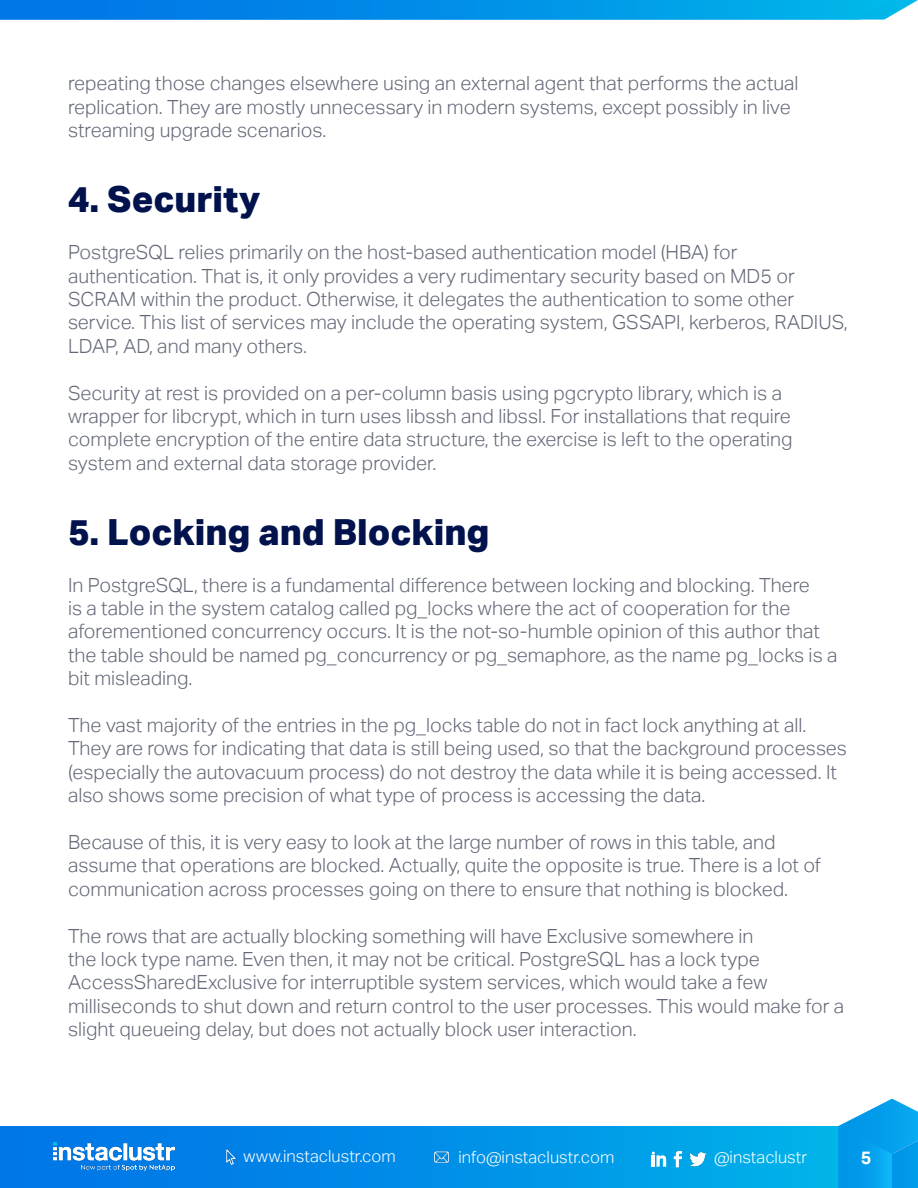
<style>
.page{position:relative;width:918px;height:1188px;background:#fff}
.page>*{position:absolute;margin:0;border:0;box-sizing:border-box;transform-origin:0 0}
.t1{font:800 36px "Aktiv Grotesk";color:#01124d}
.t2{font:300 19.5px/23.4px "Aktiv Grotesk";color:#646978}
.t3{font:700 18px "Aktiv Grotesk";color:#fff}
.t4{font:300 16.65px "Aktiv Grotesk";color:#fff}
</style>
<div class="page">
<div style="left:0;top:1127px;width:892px;height:61px;background:linear-gradient(to right,#0070e7,#00b4e9)"></div>
<img style="left:433px;top:1149px;width:17px;height:16px">
<img style="left:223px;top:1149px;width:16px;height:16px">
<img style="left:690px;top:1151px;width:16px;height:16px">
<svg style="left:674px;top:1151px;width:8px;height:16px"></svg>
<svg style="left:652px;top:1152px;width:14px;height:15px"></svg>
<svg style="left:838px;top:1099px;width:80px;height:89px;background:#22a9ee"></svg>
<img style="left:54px;top:1142px;width:120px;height:30px">
<svg style="left:0;top:0;width:918px;height:20px;background:#0794e8"></svg>
<p class="t2" style="left:68px;top:72px;width:732px">repeating those changes elsewhere using an external agent that performs the actual replication. They are mostly unnecessary in modern systems, except possibly in live streaming upgrade scenarios.</p>
<p class="t1" style="left:68px;top:177px;width:194px">4. Security</p>
<p class="t2" style="left:68px;top:241px;width:781px">PostgreSQL relies primarily on the host-based authentication model (HBA) for authentication. That is, it only provides a very rudimentary security based on MD5 or SCRAM within the product. Otherwise, it delegates the authentication to some other service. This list of services may include the operating system, GSSAPI, kerberos, RADIUS, LDAP, AD, and many others.</p>
<p class="t2" style="left:68px;top:381px;width:726px">Security at rest is provided on a per-column basis using pgcrypto library, which is a wrapper for libcrypt, which in turn uses libssh and libssl. For installations that require complete encryption of the entire data structure, the exercise is left to the operating system and external data storage provider.</p>
<p class="t1" style="left:68px;top:509px;width:423px">5. Locking and Blocking</p>
<p class="t2" style="left:68px;top:573px;width:771px">In PostgreSQL, there is a fundamental difference between locking and blocking. There<br>is a table in the system catalog called pg_locks where the act of cooperation for the aforementioned concurrency occurs. It is the not-so-humble opinion of this author that the table should be named pg_concurrency or pg_semaphore, as the name pg_locks is a bit misleading.</p>
<p class="t2" style="left:68px;top:714px;width:780px">The vast majority of the entries in the pg_locks table do not in fact lock anything at all.<br>They are rows for indicating that data is still being used, so that the background processes (especially the autovacuum process) do not destroy the data while it is being accessed. It also shows some precision of what type of process is accessing the data.</p>
<p class="t2" style="left:68px;top:831px;width:754px">Because of this, it is very easy to look at the large number of rows in this table, and assume that operations are blocked. Actually, quite the opposite is true. There is a lot of communication across processes going on there to ensure that nothing is blocked.</p>
<p class="t2" style="left:68px;top:924px;width:778px">The rows that are actually blocking something will have Exclusive somewhere in<br>the lock type name. Even then, it may not be critical. PostgreSQL has a lock type AccessSharedExclusive for interruptible system services, which would take a few milliseconds to shut down and return control to the user processes. This would make for a slight queueing delay, but does not actually block user interaction.</p>
<p class="t4" style="left:244px;top:1146px;width:154px">www.instaclustr.com</p>
<p class="t4" style="left:459px;top:1147px;width:157px">info@instaclustr.com</p>
<p class="t4" style="left:714px;top:1148px;width:95px">@instaclustr</p>
<p class="t3" style="left:861px;top:1147px;width:12px">5</p>
</div>
